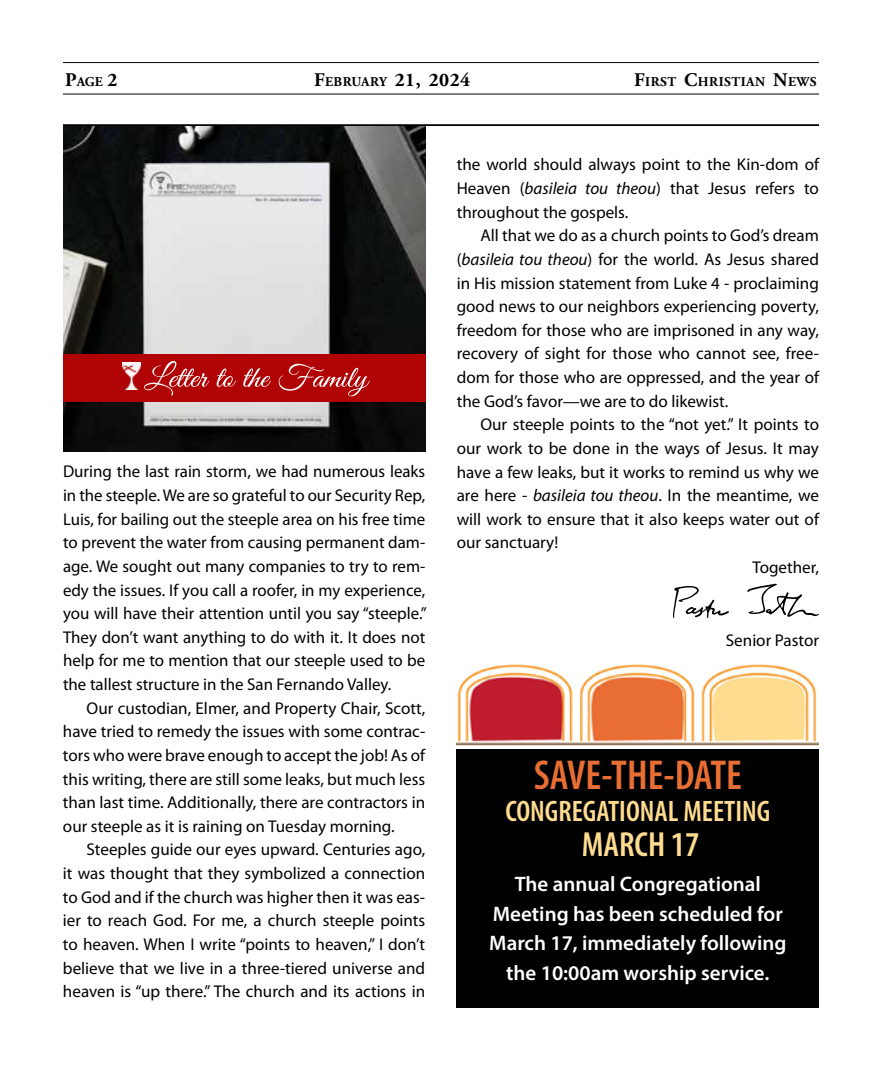
<style>
.page{position:relative;width:882px;height:1071px;background:#fff}
.page>*{position:absolute;margin:0;border:0;box-sizing:border-box;transform-origin:0 0}
.t1{font:600 condensed 42px "Myriad Pro";color:#e96e33}
.t2{font:600 condensed 35px "Myriad Pro";color:#ffdc90}
.t3{font:600 condensed 29.75px "Myriad Pro";color:#ffdc90}
.t4{font:600 21px/29.8px "Myriad Pro";color:#fff;text-align:center}
.t5{font:700 19.25px "Adobe Garamond Pro";letter-spacing:.025em;color:#000}
.t6{font:17.15px/23.6px "Myriad Pro";color:#000;text-align:justify}
.t7{font:700 13.47px "Adobe Garamond Pro";letter-spacing:.035em;color:#000}
.s1{font-size:19.25px}
.s2{font-size:13.47px}
.s3{font-style:italic}
</style>
<div class="page">
<hr style="left:63px;top:94px;width:756px;height:1px;background:#000">
<hr style="left:63px;top:62px;width:756px;height:1px;background:#000">
<hr style="left:63px;top:124px;width:756px;height:2px;background:#000">
<img style="left:63px;top:126px;width:362px;height:325px">
<div style="left:63px;top:354px;width:362px;height:48px;background:#b00404"></div>
<img style="left:123px;top:363px;width:17px;height:26px">
<svg style="left:144px;top:361px;width:226px;height:35px"></svg>
<svg style="left:747px;top:584px;width:72px;height:33px"></svg>
<svg style="left:673px;top:586px;width:56px;height:32px"></svg>
<img style="left:457px;top:664px;width:362px;height:86px">
<div style="left:457px;top:750px;width:362px;height:258px;background:#000"></div>
<p class="t7" style="left:65px;top:73px;width:54px"><span class="s1">P</span>AGE <span class="s1">2</span></p>
<p class="t5" style="left:314px;top:68px;width:158px">F<span class="s2">EBRUARY</span> 21, 2024</p>
<p class="t7" style="left:634px;top:73px;width:184px"><span class="s1">F</span>IRST <span class="s1">C</span>HRISTIAN <span class="s1">N</span>EWS</p>
<p class="t6" style="left:63px;top:460px;width:365px">During the last rain storm, we had numerous leaks in the steeple. We are so grateful to our Security Rep, Luis, for bailing out the steeple area on his free time to prevent the water from causing permanent dam&shy;age. We sought out many companies to try to rem&shy;edy the issues. If you call a roofer, in my experience, you will have their attention until you say “steeple.” They don’t want anything to do with it. It does not help for me to mention that our steeple used to be the tallest structure in the San Fernando Valley.</p>
<p class="t6" style="left:63px;top:696px;width:364px;text-indent:24px">Our custodian, Elmer, and Property Chair, Scott, have tried to remedy the issues with some contrac&shy;tors who were brave enough to accept the job! As of this writing, there are still some leaks, but much less than last time. Additionally, there are contractors in our steeple as it is raining on Tuesday morning.</p>
<p class="t6" style="left:63px;top:838px;width:364px;text-indent:24px">Steeples guide our eyes upward. Centuries ago, it was thought that they symbolized a connection to God and if the church was higher then it was eas&shy;ier to reach God. For me, a church steeple points to heaven. When I write “points to heaven,” I don’t believe that we live in a three-tiered universe and heaven is “up there.” The church and its actions in</p>
<p class="t6" style="left:457px;top:153px;width:364px">the world should always point to the Kin-dom of Heaven (<span class="s3">basileia tou theou</span>) that Jesus refers to throughout the gospels.</p>
<p class="t6" style="left:457px;top:223px;width:364px;text-indent:24px">All that we do as a church points to God’s dream (<span class="s3">basileia tou theou</span>) for the world. As Jesus shared in His mission statement from Luke 4 - proclaiming good news to our neighbors experiencing poverty, freedom for those who are imprisoned in any way, recovery of sight for those who cannot see, free&shy;dom for those who are oppressed, and the year of the God’s favor—we are to do likewist.</p>
<p class="t6" style="left:480px;top:412px;width:340px">Our steeple points to the “not yet.” It points to</p>
<p class="t6" style="left:457px;top:436px;width:364px">our work to be done in the ways of Jesus. It may</p>
<p class="t6" style="left:457px;top:460px;width:364px">have a few leaks, but it works to remind us why we</p>
<p class="t6" style="left:457px;top:483px;width:364px">are here - <span class="s3">basileia tou theou</span>. In the meantime, we</p>
<p class="t6" style="left:457px;top:507px;width:364px">will work to ensure that it also keeps water out of</p>
<p class="t6" style="left:457px;top:531px;width:103px">our sanctuary!</p>
<p class="t6" style="left:752px;top:555px;width:68px">Together,</p>
<p class="t6" style="left:726px;top:628px;width:95px">Senior Pastor</p>
<h1 class="t1" style="left:534px;top:749px;width:210px">SAVE-THE-DATE</h1>
<h3 class="t3" style="left:505px;top:793px;width:266px">CONGREGATIONAL MEETING</h3>
<h2 class="t2" style="left:582px;top:823px;width:119px">MARCH 17</h2>
<p class="t4" style="left:489px;top:868px;width:299px">The annual Congregational<br>Meeting has been scheduled for<br>March 17, immediately following the 10:00am worship service.</p>
</div>
